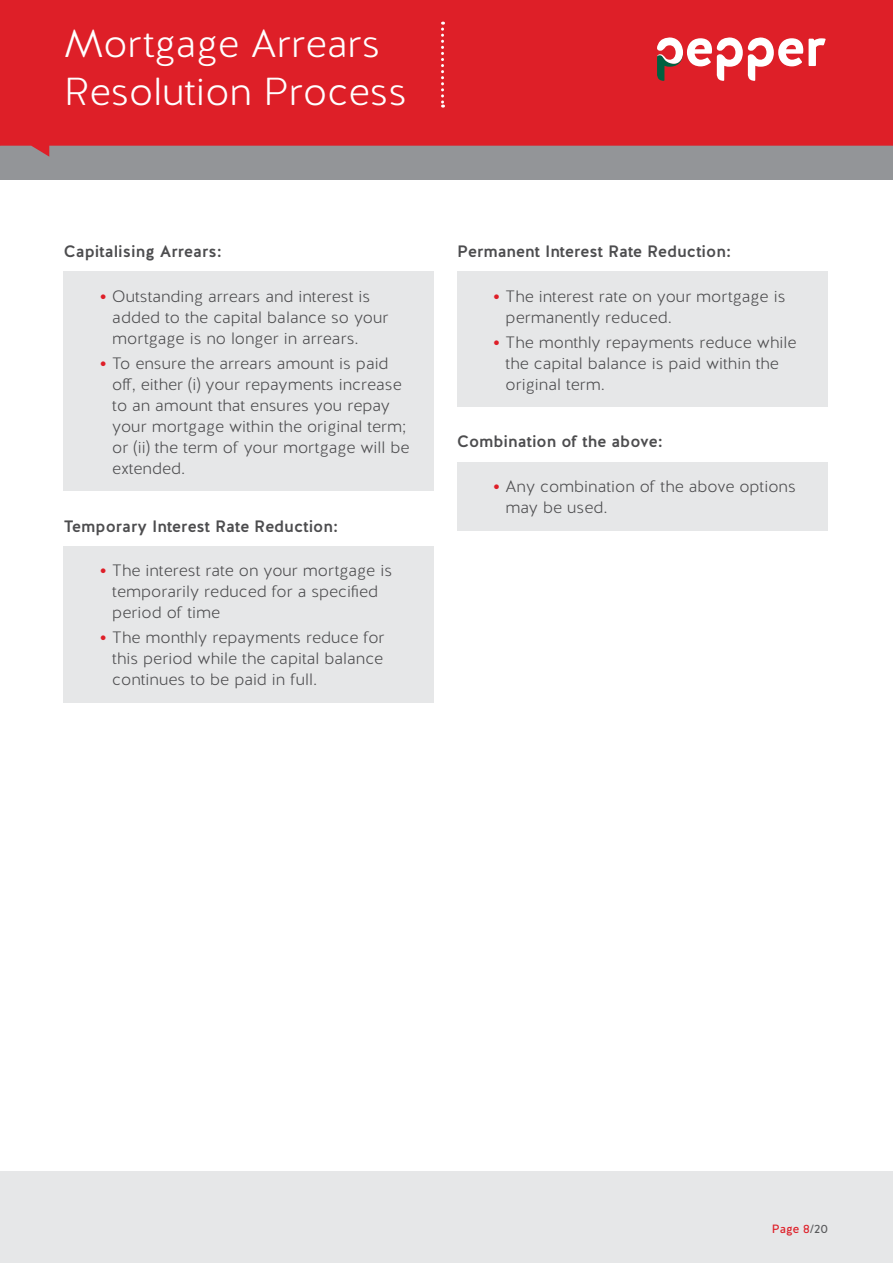
<style>
.page{position:relative;width:893px;height:1263px;background:#fff}
.page>*{position:absolute;margin:0;border:0;box-sizing:border-box;transform-origin:0 0}
.t1{font:300 39px/48px "Halis R";color:#fff}
.t2{font:300 16.5px/21px "Halis R";color:#4d4d4f}
.t3{font:500 16.5px "Halis R";color:#4d4d4f}
.t4{font:12px "Halis R";color:#de1f28}
.s1{font-weight:700;font-size:18px;color:#de1f28}
.s2{color:#58595b}
</style>
<div class="page">
<div style="left:0;top:146px;width:893px;height:34px;background:#939598"></div>
<div style="left:0;top:1171px;width:893px;height:92px;background:#e6e7e8"></div>
<svg style="left:0;top:0;width:893px;height:157px;background:#d82730"></svg>
<svg style="left:441px;top:22px;width:3px;height:86px"></svg>
<svg style="left:656px;top:37px;width:170px;height:44px"></svg>
<div style="left:64px;top:271px;width:370px;height:220px;background:#e6e7e8"></div>
<div style="left:64px;top:546px;width:370px;height:156px;background:#e6e7e8"></div>
<div style="left:457px;top:271px;width:370px;height:136px;background:#e6e7e8"></div>
<div style="left:457px;top:462px;width:370px;height:68px;background:#e6e7e8"></div>
<h1 class="t1" style="left:64px;top:21px;width:344px">Mortgage Arrears<br>Resolution Process</h1>
<p class="t3" style="left:64px;top:241px;width:160px">Capitalising Arrears:</p>
<p class="t2" style="left:112px;top:286px;width:278px;text-indent:-13px"><span class="s1">•</span> Outstanding arrears and interest is added to the capital balance so your mortgage is no longer in arrears.</p>
<p class="t2" style="left:112px;top:353px;width:299px;text-indent:-13px"><span class="s1">•</span> To ensure the arrears amount is paid off, either (i) your repayments increase to an amount that ensures you repay your mortgage within the original term; or (ii) the term of your mortgage will be extended.</p>
<p class="t3" style="left:64px;top:515px;width:276px">Temporary Interest Rate Reduction:</p>
<p class="t2" style="left:112px;top:560px;width:281px;text-indent:-13px"><span class="s1">•</span> The interest rate on your mortgage is temporarily reduced for a specified period of time</p>
<p class="t2" style="left:112px;top:628px;width:274px;text-align:justify;text-indent:-13px"><span class="s1">•</span> The monthly repayments reduce for this period while the capital balance continues to be paid in full.</p>
<p class="t3" style="left:457px;top:241px;width:275px">Permanent Interest Rate Reduction:</p>
<p class="t2" style="left:506px;top:286px;width:281px;text-indent:-13px"><span class="s1">•</span> The interest rate on your mortgage is permanently reduced.</p>
<p class="t2" style="left:506px;top:332px;width:292px;text-indent:-13px"><span class="s1">•</span> The monthly repayments reduce while the capital balance is paid within the original term.</p>
<p class="t3" style="left:457px;top:431px;width:207px">Combination of the above:</p>
<p class="t2" style="left:506px;top:476px;width:292px;text-indent:-13px"><span class="s1">•</span> Any combination of the above options may be used.</p>
<p class="t4" style="left:772px;top:1221px;width:58px">Page 8<span class="s2">/20</span></p>
</div>
